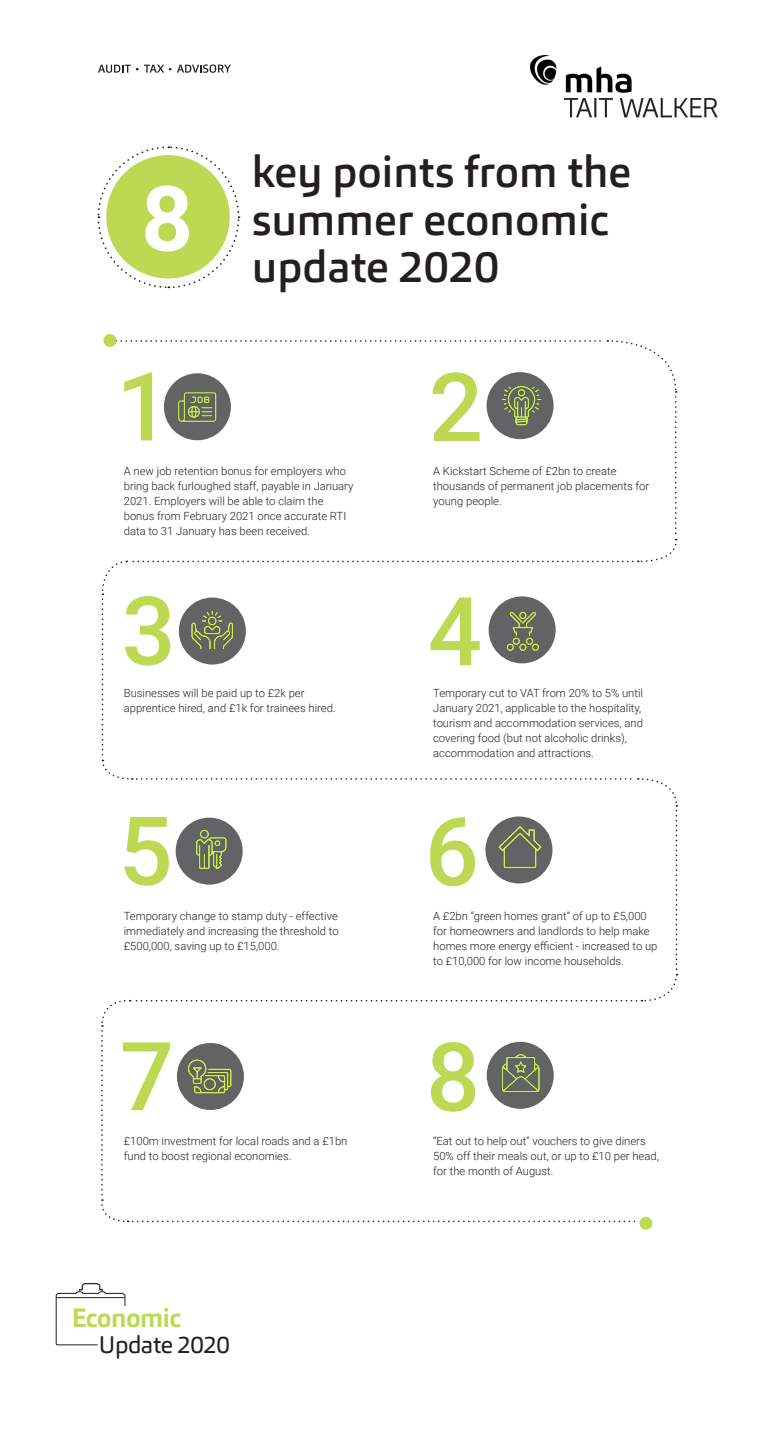
<style>
.page{position:relative;width:766px;height:1439px;background:#fff}
.page>*{position:absolute;margin:0;border:0;box-sizing:border-box;transform-origin:0 0}
.t1{font:500 95.25px "Roboto";color:#bfd854}
.t2{font:700 90.5px "Roboto";color:#fff}
.t3{font:500 43.75px/47.5px "Carnac";color:#231f20}
.t4{font:700 26.12px "Carnac";letter-spacing:-.02em;color:#bfd854}
.t5{font:23.75px "Carnac";letter-spacing:-.02em;color:#231f20}
.t6{font:300 11.25px/15px "Roboto";color:#231f20}
</style>
<div class="page">
<svg style="left:55px;top:1283px;width:71px;height:62px"></svg>
<svg style="left:101px;top:339px;width:578px;height:891px"></svg>
<div style="left:179px;top:597px;width:67px;height:67px;background:#636366;border-radius:50%"></div>
<div style="left:488px;top:596px;width:67px;height:67px;background:#636366;border-radius:50%"></div>
<div style="left:176px;top:817px;width:66px;height:67px;background:#636366;border-radius:50%"></div>
<div style="left:485px;top:816px;width:67px;height:67px;background:#636366;border-radius:50%"></div>
<div style="left:177px;top:1043px;width:67px;height:67px;background:#636366;border-radius:50%"></div>
<div style="left:486px;top:1042px;width:67px;height:67px;background:#636366;border-radius:50%"></div>
<div style="left:103px;top:334px;width:13px;height:13px;background:#bfd854;border-radius:50%"></div>
<svg style="left:97px;top:146px;width:143px;height:143px"></svg>
<svg style="left:177px;top:64px;width:54px;height:9px"></svg>
<svg style="left:98px;top:65px;width:40px;height:8px"></svg>
<svg style="left:144px;top:65px;width:27px;height:8px"></svg>
<div style="left:639px;top:1216px;width:13px;height:13px;background:#bfd854;border-radius:50%"></div>
<img style="left:191px;top:610px;width:43px;height:40px">
<img style="left:500px;top:381px;width:42px;height:49px">
<img style="left:189px;top:1059px;width:43px;height:35px">
<img style="left:501px;top:1050px;width:42px;height:43px">
<img style="left:495px;top:822px;width:49px;height:47px">
<img style="left:506px;top:611px;width:34px;height:41px">
<img style="left:195px;top:824px;width:35px;height:46px">
<img style="left:173px;top:379px;width:48px;height:50px">
<div style="left:652px;top:1216px;width:42px;height:49px;background:#fff"></div>
<img style="left:530px;top:56px;width:187px;height:62px">
<p class="t2" style="left:141px;top:155px;width:53px">8</p>
<p class="t3" style="left:252px;top:148px;width:381px">key points from the</p>
<p class="t3" style="left:252px;top:196px;width:359px">summer economic update 2020</p>
<p class="t1" style="left:116px;top:340px;width:56px">1</p>
<p class="t6" style="left:124px;top:463px;width:231px">A new job retention bonus for employers who bring back furloughed staff, payable in January 2021. Employers will be able to claim the bonus from February 2021 once accurate RTI data to 31 January has been received.</p>
<p class="t1" style="left:428px;top:340px;width:56px">2</p>
<p class="t6" style="left:433px;top:463px;width:217px">A Kickstart Scheme of £2bn to create thousands of permanent job placements for young people.</p>
<p class="t1" style="left:122px;top:564px;width:56px">3</p>
<p class="t1" style="left:428px;top:565px;width:56px">4</p>
<p class="t6" style="left:124px;top:685px;width:213px">Businesses will be paid up to £2k per apprentice hired, and £1k for trainees hired.</p>
<p class="t6" style="left:433px;top:685px;width:211px">Temporary cut to VAT from 20% to 5% until January 2021, applicable to the hospitality, tourism and accommodation services, and covering food (but not alcoholic drinks), accommodation and attractions.</p>
<p class="t1" style="left:118px;top:784px;width:56px">5</p>
<p class="t1" style="left:424px;top:785px;width:56px">6</p>
<p class="t6" style="left:124px;top:908px;width:216px;text-align:justify">Temporary change to stamp duty - effective immediately and increasing the threshold to £500,000, saving up to £15,000.</p>
<p class="t6" style="left:433px;top:908px;width:226px">A £2bn “green homes grant” of up to £5,000 for homeowners and landlords to help make homes more energy efficient - increased to up to £10,000 for low income households.</p>
<p class="t1" style="left:120px;top:1009px;width:56px">7</p>
<p class="t1" style="left:426px;top:1010px;width:56px">8</p>
<p class="t6" style="left:124px;top:1133px;width:225px">£100m investment for local roads and a £1bn fund to boost regional economies.</p>
<p class="t6" style="left:433px;top:1133px;width:227px">“Eat out to help out” vouchers to give diners<br>50% off their meals out, or up to £10 per head, for the month of August.</p>
<p class="t4" style="left:72px;top:1300px;width:111px">Economic</p>
<p class="t5" style="left:99px;top:1329px;width:132px">Update 2020</p>
</div>
